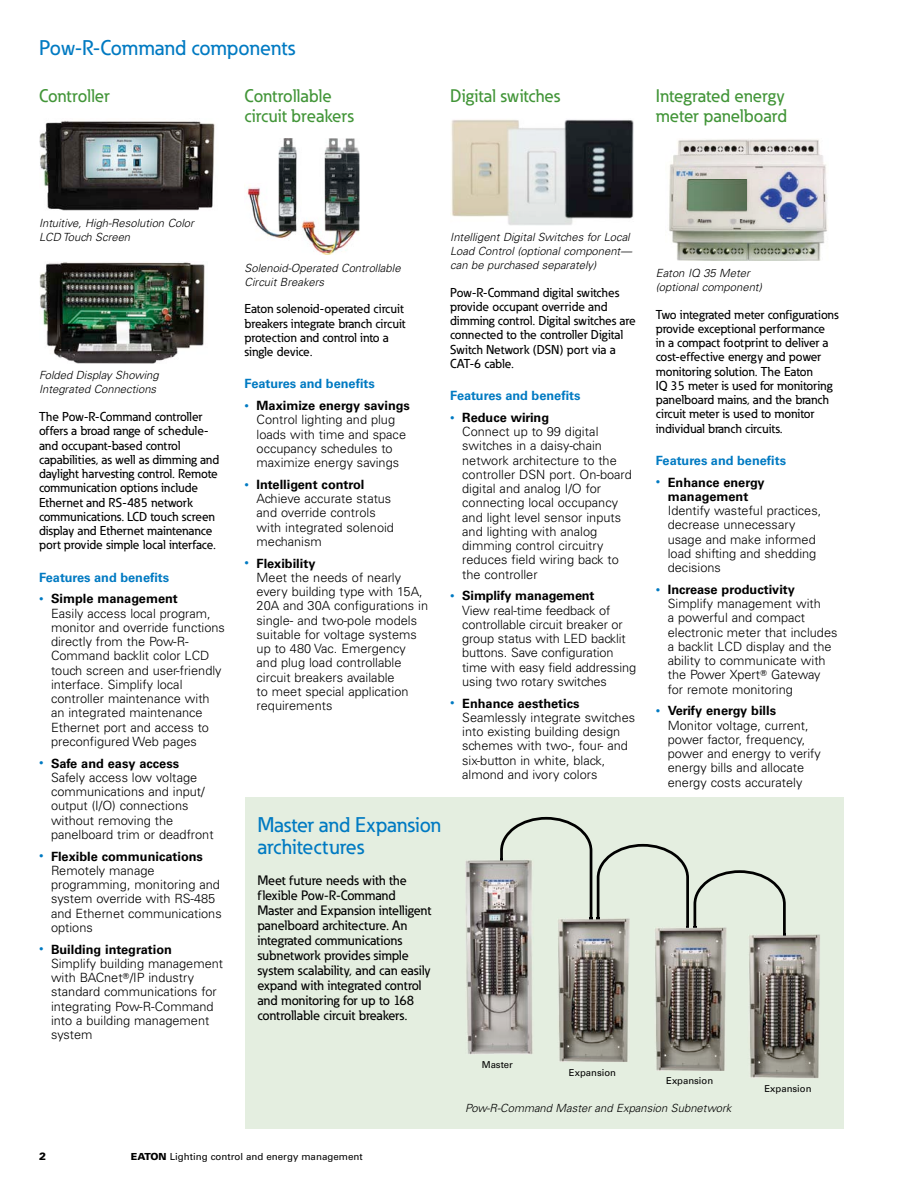
<style>
.page{position:relative;width:918px;height:1188px;background:#fff}
.page>*{position:absolute;margin:0;border:0;box-sizing:border-box;transform-origin:0 0}
.t1{font:500 21px/22.5px "Eaton";color:#007ac2}
.t2{font:500 18px/19.5px "Eaton";color:#429538}
.t3{font:500 13.5px/15px "Eaton";color:#000}
.t4{font:300 12.75px/14.2px "Univers LT Std";color:#000}
.t5{font:500 12.75px/14.2px "Eaton";color:#000}
.t6{font:700 12.75px "Univers LT Std";color:#007ac2}
.t7{font:700 12.75px/14.2px "Univers LT Std";color:#000;text-align:center}
.t8{font:italic 300 11.25px/13.8px "Univers LT Std";color:#000}
.t9{font:900 10.5px "Univers LT Std";color:#000}
.t10{font:9.75px "Univers LT Std";color:#000}
.t11{font:9.45px "Univers LT Std";color:#000}
.s1{font-size:9px;color:#007ac2}
.s2{font-weight:700}
.s3{font-family:"Universal Newswith Comm Pi";font-weight:400}
.s4{font-weight:300;font-size:9px;color:#007ac2}
.s5{font-weight:900}
</style>
<div class="page">
<div style="left:245px;top:797px;width:598px;height:332px;background:#e4eee0"></div>
<img style="left:39px;top:121px;width:176px;height:90px">
<img style="left:39px;top:262px;width:166px;height:102px">
<img style="left:246px;top:138px;width:114px;height:117px">
<img style="left:451px;top:119px;width:183px;height:106px">
<img style="left:669px;top:139px;width:158px;height:121px">
<img style="left:749px;top:934px;width:71px;height:144px">
<img style="left:655px;top:935px;width:71px;height:136px">
<img style="left:558px;top:935px;width:72px;height:127px">
<img style="left:465px;top:860px;width:68px;height:195px">
<svg style="left:500px;top:817px;width:286px;height:118px"></svg>
<h1 class="t1" style="left:39px;top:36px;width:258px">Pow-R-Command components</h1>
<h2 class="t2" style="left:39px;top:86px;width:72px">Controller</h2>
<h2 class="t2" style="left:245px;top:86px;width:111px">Controllable circuit breakers</h2>
<h2 class="t2" style="left:450px;top:86px;width:112px">Digital switches</h2>
<h2 class="t2" style="left:656px;top:86px;width:133px">Integrated energy meter panelboard</h2>
<p class="t8" style="left:39px;top:216px;width:156px">Intuitive, High-Resolution Color<br>LCD Touch Screen</p>
<p class="t8" style="left:39px;top:369px;width:121px">Folded Display Showing<br>Integrated Connections</p>
<p class="t5" style="left:39px;top:409px;width:182px">The Pow-R-Command controller offers a broad range of schedule&shy;and occupant-based control capabilities, as well as dimming and daylight harvesting control. Remote communication options include Ethernet and RS-485 network communications. LCD touch screen display and Ethernet maintenance port provide simple local interface.</p>
<p class="t6" style="left:39px;top:570px;width:132px">Features and benefits</p>
<p class="t4" style="left:51px;top:592px;width:176px;text-indent:-12px"><span class="s1">•</span> <span class="s2">Simple management<br></span>Easily access local program, monitor and override functions directly from the Pow-R-<br>Command backlit color LCD touch screen and user-friendly interface. Simplify local controller maintenance with an integrated maintenance<br>Ethernet port and access to preconfigured Web pages</p>
<p class="t4" style="left:51px;top:756px;width:164px;text-indent:-12px"><span class="s1">•</span> <span class="s2">Safe and easy access<br></span>Safely access low voltage communications and input/ output (I/O) connections without removing the panelboard trim or deadfront</p>
<p class="t4" style="left:51px;top:849px;width:172px;text-indent:-12px"><span class="s1">•</span> <span class="s2">Flexible communications<br></span>Remotely manage programming, monitoring and system override with RS-485 and Ethernet communications options</p>
<p class="t4" style="left:51px;top:942px;width:174px;text-indent:-12px"><span class="s1">•</span> <span class="s2">Building integration<br></span>Simplify building management with BACnet<span class="s3">T</span>/IP industry standard communications for integrating Pow-R-Command into a building management system</p>
<p class="t8" style="left:245px;top:261px;width:157px">Solenoid-Operated Controllable<br>Circuit Breakers</p>
<p class="t5" style="left:245px;top:302px;width:162px">Eaton solenoid-operated circuit breakers integrate branch circuit protection and control into a single device.</p>
<p class="t6" style="left:245px;top:376px;width:132px">Features and benefits</p>
<p class="t4" style="left:257px;top:398px;width:155px;text-indent:-12px"><span class="s1">•</span> <span class="s2">Maximize energy savings<br></span>Control lighting and plug loads with time and space occupancy schedules to maximize energy savings</p>
<p class="t4" style="left:257px;top:477px;width:139px;text-indent:-12px"><span class="s1">•</span> <span class="s2">Intelligent control<br></span>Achieve accurate status and override controls with integrated solenoid mechanism</p>
<p class="t4" style="left:257px;top:556px;width:173px;text-indent:-12px"><span class="s1">•</span> <span class="s2">Flexibility<br></span>Meet the needs of nearly every building type with 15A,<br>20A and 30A configurations in single- and two-pole models suitable for voltage systems up to 480 Vac. Emergency and plug load controllable circuit breakers available<br>to meet special application requirements</p>
<p class="t8" style="left:450px;top:230px;width:183px">Intelligent Digital Switches for Local<br>Load Control (optional component— can be purchased separately)</p>
<p class="t5" style="left:450px;top:285px;width:187px">Pow-R-Command digital switches provide occupant override and dimming control. Digital switches are connected to the controller Digital<br>Switch Network (DSN) port via a<br>CAT-6 cable.</p>
<p class="t6" style="left:450px;top:388px;width:132px">Features and benefits</p>
<p class="t4" style="left:462px;top:410px;width:171px;text-indent:-12px"><span class="s1">•</span> <span class="s2">Reduce wiring<br></span>Connect up to 99 digital switches in a daisy-chain network architecture to the controller DSN port. On-board digital and analog I/O for connecting local occupancy and light level sensor inputs and lighting with analog dimming control circuitry reduces field wiring back to the controller</p>
<p class="t4" style="left:462px;top:589px;width:176px;text-indent:-12px"><span class="s1">•</span> <span class="s2">Simplify management<br></span>View real-time feedback of controllable circuit breaker or group status with LED backlit buttons. Save configuration time with easy field addressing using two rotary switches</p>
<p class="t4" style="left:462px;top:696px;width:174px;text-indent:-12px"><span class="s1">•</span> <span class="s2">Enhance aesthetics<br></span>Seamlessly integrate switches into existing building design schemes with two-, four- and six-button in white, black, almond and ivory colors</p>
<h1 class="t1" style="left:257px;top:813px;width:185px">Master and Expansion architectures</h1>
<p class="t3" style="left:257px;top:872px;width:175px">Meet future needs with the flexible Pow-R-Command<br>Master and Expansion intelligent panelboard architecture. An integrated communications subnetwork provides simple system scalability, and can easily expand with integrated control and monitoring for up to 168 controllable circuit breakers.</p>
<p class="t8" style="left:656px;top:266px;width:107px">Eaton IQ 35 Meter (optional component)</p>
<p class="t5" style="left:656px;top:307px;width:184px">Two integrated meter configurations provide exceptional performance<br>in a compact footprint to deliver a cost-effective energy and power monitoring solution. The Eaton<br>IQ 35 meter is used for monitoring panelboard mains, and the branch circuit meter is used to monitor individual branch circuits.</p>
<p class="t6" style="left:656px;top:453px;width:132px">Features and benefits</p>
<p class="t7" style="left:656px;top:475px;width:110px"><span class="s4">•</span> Enhance energy management</p>
<p class="t4" style="left:668px;top:503px;width:155px">Identify wasteful practices, decrease unnecessary usage and make informed load shifting and shedding decisions</p>
<p class="t4" style="left:668px;top:582px;width:171px;text-indent:-12px"><span class="s1">•</span> <span class="s2">Increase productivity<br></span>Simplify management with<br>a powerful and compact electronic meter that includes a backlit LCD display and the ability to communicate with the Power Xpert<span class="s3">T</span> Gateway for remote monitoring</p>
<p class="t4" style="left:668px;top:704px;width:154px;text-indent:-12px"><span class="s1">•</span> <span class="s2">Verify energy bills<br></span>Monitor voltage, current, power factor, frequency, power and energy to verify energy bills and allocate energy costs accurately</p>
<p class="t11" style="left:482px;top:1059px;width:33px">Master</p>
<p class="t11" style="left:569px;top:1067px;width:49px">Expansion</p>
<p class="t11" style="left:666px;top:1075px;width:49px">Expansion</p>
<p class="t8" style="left:465px;top:1101px;width:268px">Pow-R-Command Master and Expansion Subnetwork</p>
<p class="t11" style="left:764px;top:1083px;width:49px">Expansion</p>
<p class="t9" style="left:39px;top:1150px;width:9px">2</p>
<p class="t10" style="left:131px;top:1151px;width:233px"><span class="s5">EATON</span> Lighting control and energy management</p>
</div>
